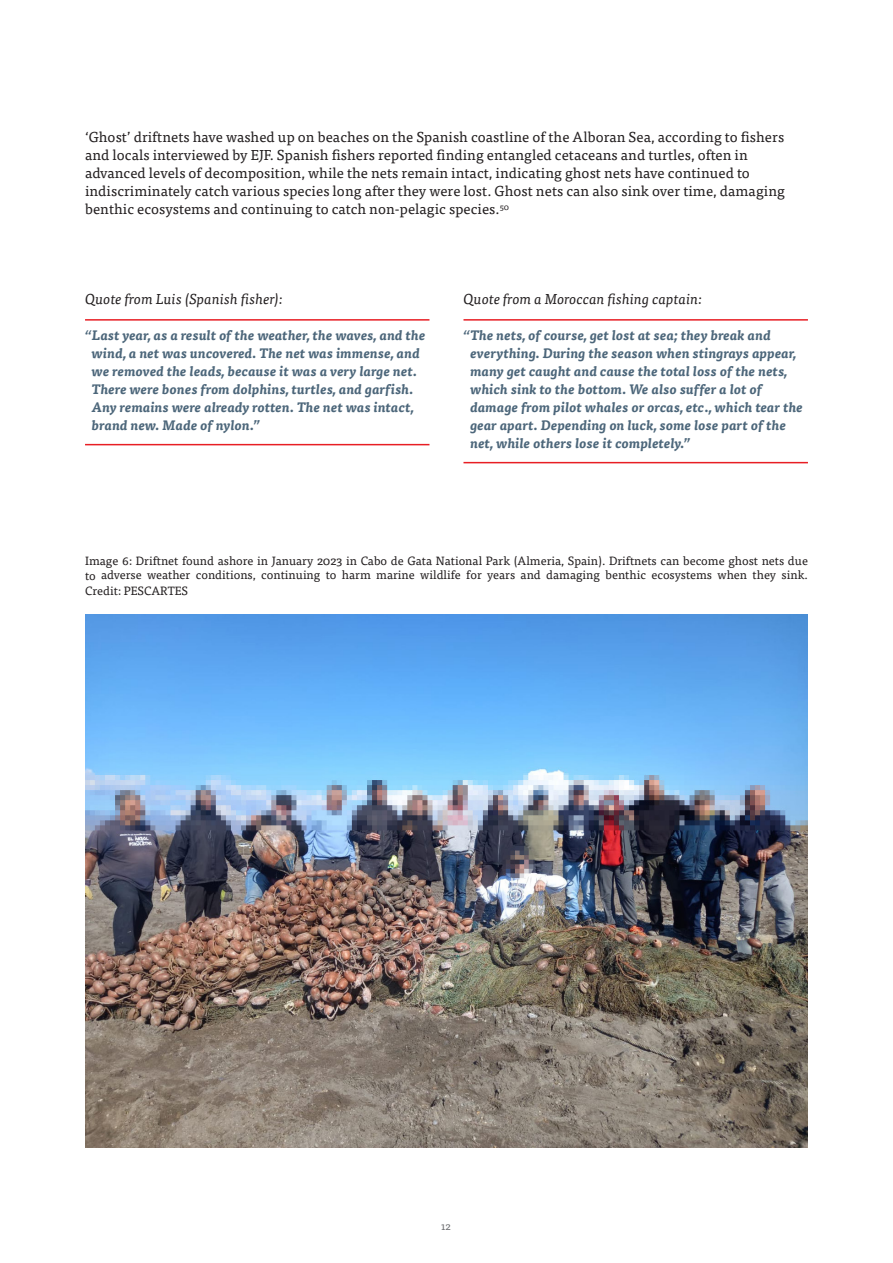
<style>
.page{position:relative;width:893px;height:1263px;background:#fff}
.page>*{position:absolute;margin:0;border:0;box-sizing:border-box;transform-origin:0 0}
.t1{font:14.4px/18px "Tisa Pro";letter-spacing:.005em;color:#231f20}
.t2{font:italic 14.4px "Tisa Pro";letter-spacing:.005em;color:#231f20}
.QUOTE{font:italic 700 13.5px/18px "Tisa Pro";letter-spacing:.02em;color:#4c667a}
.t3{font:12px/13.5px "Tisa Pro";color:#231f20}
.t4{font:10.5px "Tisa Pro";color:#6c6d70}
</style>
<div class="page">
<img style="left:85px;top:615px;width:723px;height:533px">
<hr style="left:85px;top:444px;width:344px;height:1px;background:#e81e24">
<hr style="left:85px;top:319px;width:344px;height:2px;background:#e81e24">
<hr style="left:463px;top:462px;width:345px;height:1px;background:#e81e24">
<hr style="left:463px;top:319px;width:345px;height:2px;background:#e81e24">
<p class="t1" style="left:85px;top:127px;width:701px">‘Ghost’ driftnets have washed up on beaches on the Spanish coastline of the Alboran Sea, according to fishers and locals interviewed by EJF. Spanish fishers reported finding entangled cetaceans and turtles, often in advanced levels of decomposition, while the nets remain intact, indicating ghost nets have continued to indiscriminately catch various species long after they were lost. Ghost nets can also sink over time, damaging benthic ecosystems and continuing to catch non-pelagic species.<sup>50</sup></p>
<p class="t2" style="left:85px;top:289px;width:199px">Quote from Luis (Spanish fisher):</p>
<p class="QUOTE" style="left:92px;top:326px;width:335px;text-indent:-7px">“Last year, as a result of the weather, the waves, and the wind, a net was uncovered. The net was immense, and we removed the leads, because it was a very large net.<br>There were bones from dolphins, turtles, and garfish.<br>Any remains were already rotten. The net was intact, brand new. Made of nylon.”</p>
<p class="t2" style="left:463px;top:289px;width:240px">Quote from a Moroccan fishing captain:</p>
<p class="QUOTE" style="left:470px;top:326px;width:334px;text-indent:-7px">“The nets, of course, get lost at sea; they break and everything. During the season when stingrays appear, many get caught and cause the total loss of the nets, which sink to the bottom. We also suffer a lot of damage from pilot whales or orcas, etc., which tear the gear apart. Depending on luck, some lose part of the net, while others lose it completely.”</p>
<p class="t3" style="left:85px;top:553px;width:724px">Image 6: Driftnet found ashore in January 2023 in Cabo de Gata National Park (Almeria, Spain). Driftnets can become ghost nets due to adverse weather conditions, continuing to harm marine wildlife for years and damaging benthic ecosystems when they sink.</p>
<p class="t3" style="left:85px;top:583px;width:104px">Credit: PESCARTES</p>
<p class="t4" style="left:441px;top:1218px;width:11px">12</p>
</div>
